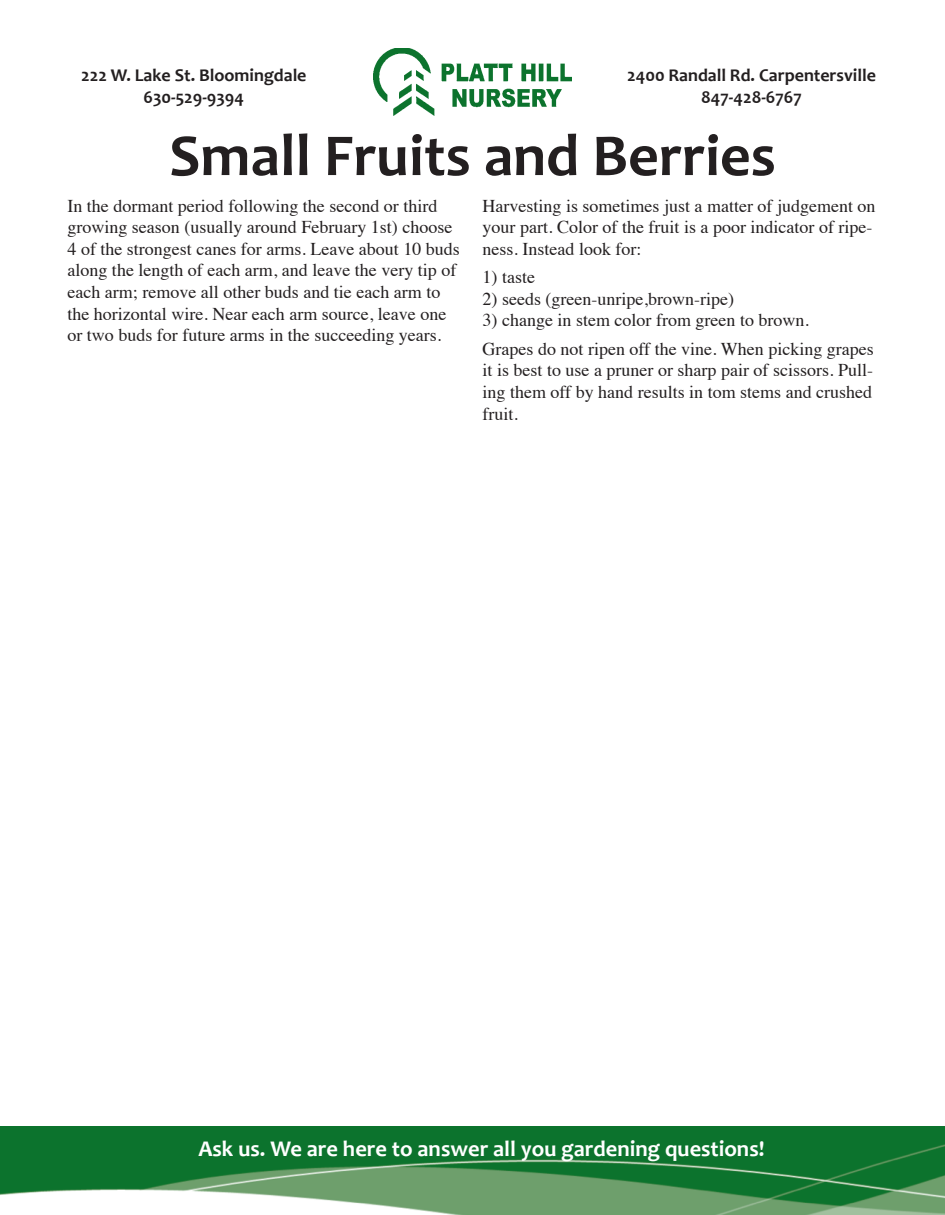
<style>
.page{position:relative;width:945px;height:1215px;background:#fff}
.page>*{position:absolute;margin:0;border:0;box-sizing:border-box;transform-origin:0 0}
.t1{font:700 60px "Candara";color:#231f20}
.t2{font:700 22.5px "Candara";color:#fff}
.t3{font:18px/21.6px "Times";color:#231f20}
.t4{font:700 18px/21.6px "Candara";color:#231f20;text-align:center}
</style>
<div class="page">
<img style="left:373px;top:48px;width:199px;height:67px">
<img style="left:0;top:1126px;width:945px;height:1px">
<img style="left:0;top:1127px;width:945px;height:88px">
<p class="t4" style="left:81px;top:64px;width:227px">222 W. Lake St. Bloomingdale<br>630-529-9394</p>
<p class="t4" style="left:627px;top:64px;width:250px">2400 Randall Rd. Carpentersville<br>847-428-6767</p>
<h1 class="t1" style="left:169px;top:118px;width:608px">Small Fruits and Berries</h1>
<p class="t3" style="left:68px;top:193px;width:394px">In the dormant period following the second or third growing season (usually around February 1st) choose 4 of the strongest canes for arms. Leave about 10 buds along the length of each arm, and leave the very tip of each arm; remove all other buds and tie each arm to the horizontal wire. Near each arm source, leave one or two buds for future arms in the succeeding years.</p>
<p class="t3" style="left:483px;top:193px;width:394px">Harvesting is sometimes just a matter of judgement on your part. Color of the fruit is a poor indicator of ripe&shy;ness. Instead look for:</p>
<p class="t3" style="left:483px;top:265px;width:54px">1) taste</p>
<p class="t3" style="left:483px;top:286px;width:253px">2) seeds (green-unripe,brown-ripe)</p>
<p class="t3" style="left:483px;top:305px;width:393px;line-height:28.3px">3) change in stem color from green to brown.<br>Grapes do not ripen off the vine. When picking grapes</p>
<p class="t3" style="left:483px;top:358px;width:392px;text-align:justify">it is best to use a pruner or sharp pair of scissors. Pull&shy;ing them off by hand results in tom stems and crushed fruit.</p>
<p class="t2" style="left:198px;top:1135px;width:568px">Ask us. We are here to answer all you gardening questions!</p>
</div>
